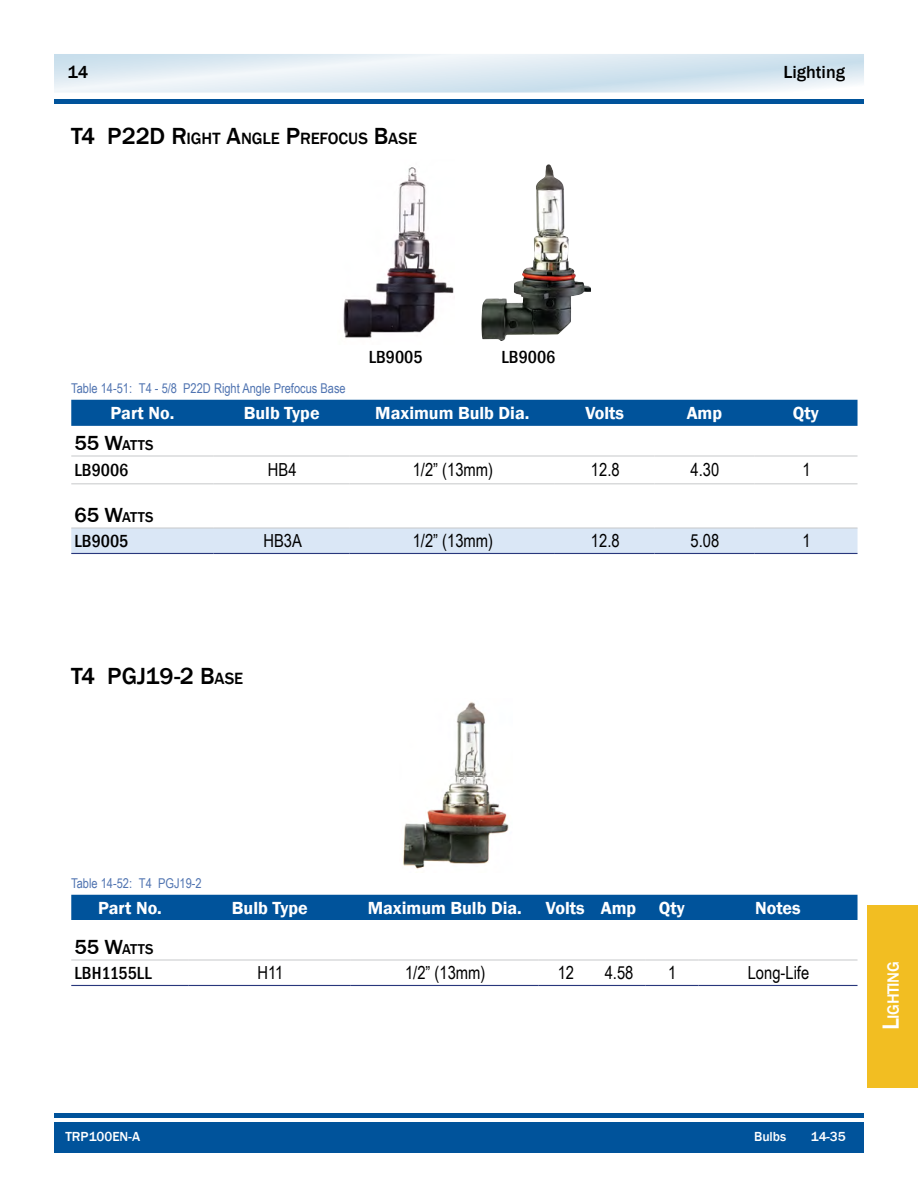
<style>
.page{position:relative;width:918px;height:1188px;background:#fff}
.page>*{position:absolute;margin:0;border:0;box-sizing:border-box;transform-origin:0 0}
.heading3{font:500 24px "Franklin Gothic";color:#000}
.tablehead1{font:600 18px "Franklin Gothic";color:#fff}
.cellcenter1{font:18px "Arial Narrow";color:#000}
._1partnumber{font:500 condensed 18px "Franklin Gothic";color:#000}
.t1{font:500 18px "Franklin Gothic";color:#000}
.heading3-2{font:500 16.8px "Franklin Gothic";letter-spacing:-.005em;color:#000}
.t2{font:500 16.8px "Franklin Gothic";letter-spacing:-.03em;color:#fff}
.Watts_Header{font:500 14.7px "Franklin Gothic";letter-spacing:.015em;color:#000}
.t3{font:13.5px "Arial Narrow";color:#5074b1}
.t4{font:500 13.5px "Franklin Gothic";color:#fff}
.s1{font-size:24px}
.s2{font-size:21px}
.s3{font-size:16.8px}
</style>
<div class="page">
<svg style="left:54px;top:54px;width:810px;height:39px"></svg>
<div style="left:54px;top:1122px;width:810px;height:30px;background:#00539b"></div>
<div style="left:54px;top:99px;width:810px;height:5px;background:#00539b"></div>
<div style="left:54px;top:1113px;width:810px;height:5px;background:#00539b"></div>
<div style="left:867px;top:905px;width:51px;height:183px;background:#f2be22"></div>
<div style="left:71px;top:400px;width:787px;height:26px;background:#00539b"></div>
<svg style="left:71px;top:483px;width:787px;height:45px"></svg>
<div style="left:71px;top:529px;width:787px;height:24px;background:#dae7f6"></div>
<hr style="left:71px;top:456px;width:143px;height:1px;background:#c7c8ca">
<hr style="left:214px;top:456px;width:136px;height:1px;background:#c7c8ca">
<hr style="left:350px;top:456px;width:205px;height:1px;background:#c7c8ca">
<hr style="left:555px;top:456px;width:100px;height:1px;background:#c7c8ca">
<hr style="left:655px;top:456px;width:99px;height:1px;background:#c7c8ca">
<hr style="left:754px;top:456px;width:104px;height:1px;background:#c7c8ca">
<hr style="left:71px;top:484px;width:143px;height:1px;background:#c7c8ca">
<hr style="left:214px;top:484px;width:136px;height:1px;background:#c7c8ca">
<hr style="left:350px;top:484px;width:205px;height:1px;background:#c7c8ca">
<hr style="left:555px;top:484px;width:100px;height:1px;background:#c7c8ca">
<hr style="left:655px;top:484px;width:99px;height:1px;background:#c7c8ca">
<hr style="left:754px;top:484px;width:104px;height:1px;background:#c7c8ca">
<hr style="left:71px;top:528px;width:143px;height:1px;background:#c7c8ca">
<hr style="left:214px;top:528px;width:136px;height:1px;background:#c7c8ca">
<hr style="left:350px;top:528px;width:205px;height:1px;background:#c7c8ca">
<hr style="left:555px;top:528px;width:100px;height:1px;background:#c7c8ca">
<hr style="left:655px;top:528px;width:99px;height:1px;background:#c7c8ca">
<hr style="left:754px;top:528px;width:104px;height:1px;background:#c7c8ca">
<hr style="left:71px;top:553px;width:143px;height:1px;background:#28377c">
<hr style="left:214px;top:553px;width:136px;height:1px;background:#28377c">
<hr style="left:350px;top:553px;width:205px;height:1px;background:#28377c">
<hr style="left:555px;top:553px;width:100px;height:1px;background:#28377c">
<hr style="left:655px;top:553px;width:99px;height:1px;background:#28377c">
<hr style="left:754px;top:553px;width:104px;height:1px;background:#28377c">
<div style="left:71px;top:895px;width:787px;height:25px;background:#00539b"></div>
<svg style="left:71px;top:984px;width:786px;height:1px"></svg>
<hr style="left:71px;top:960px;width:118px;height:1px;background:#c7c8ca">
<hr style="left:189px;top:960px;width:162px;height:1px;background:#c7c8ca">
<hr style="left:351px;top:960px;width:188px;height:1px;background:#c7c8ca">
<hr style="left:539px;top:960px;width:53px;height:1px;background:#c7c8ca">
<hr style="left:592px;top:960px;width:53px;height:1px;background:#c7c8ca">
<hr style="left:645px;top:960px;width:53px;height:1px;background:#c7c8ca">
<hr style="left:698px;top:960px;width:160px;height:1px;background:#c7c8ca">
<hr style="left:71px;top:985px;width:118px;height:1px;background:#28377c">
<hr style="left:189px;top:985px;width:162px;height:1px;background:#28377c">
<hr style="left:351px;top:985px;width:188px;height:1px;background:#28377c">
<hr style="left:539px;top:985px;width:53px;height:1px;background:#28377c">
<hr style="left:592px;top:985px;width:53px;height:1px;background:#28377c">
<hr style="left:645px;top:985px;width:53px;height:1px;background:#28377c">
<hr style="left:698px;top:985px;width:160px;height:1px;background:#28377c">
<img style="left:481px;top:164px;width:110px;height:177px">
<img style="left:343px;top:167px;width:111px;height:171px">
<img style="left:403px;top:701px;width:106px;height:168px">
<p class="t1" style="left:68px;top:61px;width:23px">14</p>
<p class="t1" style="left:783px;top:61px;width:63px">Lighting</p>
<p class="heading3-2" style="left:71px;top:128px;width:347px"><span class="s1">T4 P22</span><span class="s1">D</span> <span class="s1">R</span>IGHT <span class="s1">A</span>NGLE <span class="s1">P</span>REFOCUS <span class="s1">B</span>ASE</p>
<p class="_1partnumber" style="left:369px;top:345px;width:55px">LB9005</p>
<p class="_1partnumber" style="left:502px;top:345px;width:55px">LB9006</p>
<p class="t3" style="left:71px;top:378px;width:276px">Table 14-51: T4 - 5/8 P22D Right Angle Prefocus Base</p>
<p class="tablehead1" style="left:111px;top:402px;width:65px">Part No.</p>
<p class="tablehead1" style="left:244px;top:402px;width:77px">Bulb Type</p>
<p class="tablehead1" style="left:375px;top:402px;width:156px">Maximum Bulb Dia.</p>
<p class="tablehead1" style="left:585px;top:402px;width:40px">Volts</p>
<p class="tablehead1" style="left:687px;top:402px;width:37px">Amp</p>
<p class="tablehead1" style="left:793px;top:402px;width:27px">Qty</p>
<p class="Watts_Header" style="left:75px;top:436px;width:81px"><span class="s2">55 W</span>ATTS</p>
<p class="_1partnumber" style="left:75px;top:458px;width:55px">LB9006</p>
<p class="cellcenter1" style="left:268px;top:457px;width:30px">HB4</p>
<p class="cellcenter1" style="left:413px;top:457px;width:82px">1/2” (13mm)</p>
<p class="cellcenter1" style="left:591px;top:457px;width:30px">12.8</p>
<p class="cellcenter1" style="left:691px;top:457px;width:30px">4.30</p>
<p class="cellcenter1" style="left:802px;top:457px;width:10px">1</p>
<p class="Watts_Header" style="left:75px;top:508px;width:80px"><span class="s2">65 W</span>ATTS</p>
<p class="_1partnumber" style="left:75px;top:529px;width:55px">LB9005</p>
<p class="cellcenter1" style="left:263px;top:528px;width:40px">HB3A</p>
<p class="cellcenter1" style="left:413px;top:528px;width:82px">1/2” (13mm)</p>
<p class="cellcenter1" style="left:591px;top:528px;width:30px">12.8</p>
<p class="cellcenter1" style="left:691px;top:528px;width:30px">5.08</p>
<p class="cellcenter1" style="left:802px;top:528px;width:10px">1</p>
<p class="heading3" style="left:71px;top:661px;width:173px">T4 PGJ19-2 B<span class="s3">ASE</span></p>
<p class="t3" style="left:71px;top:873px;width:132px">Table 14-52: T4 PGJ19-2</p>
<p class="tablehead1" style="left:98px;top:897px;width:65px">Part No.</p>
<p class="tablehead1" style="left:232px;top:897px;width:77px">Bulb Type</p>
<p class="tablehead1" style="left:368px;top:897px;width:156px">Maximum Bulb Dia.</p>
<p class="tablehead1" style="left:546px;top:897px;width:40px">Volts</p>
<p class="tablehead1" style="left:601px;top:897px;width:37px">Amp</p>
<p class="tablehead1" style="left:659px;top:897px;width:27px">Qty</p>
<p class="tablehead1" style="left:755px;top:897px;width:47px">Notes</p>
<p class="Watts_Header" style="left:75px;top:940px;width:81px"><span class="s2">55 W</span>ATTS</p>
<p class="_1partnumber" style="left:75px;top:961px;width:79px">LBH1155LL</p>
<p class="cellcenter1" style="left:257px;top:960px;width:27px">H11</p>
<p class="cellcenter1" style="left:405px;top:960px;width:82px">1/2” (13mm)</p>
<p class="cellcenter1" style="left:558px;top:960px;width:18px">12</p>
<p class="cellcenter1" style="left:605px;top:960px;width:30px">4.58</p>
<p class="cellcenter1" style="left:668px;top:960px;width:10px">1</p>
<p class="cellcenter1" style="left:748px;top:960px;width:63px">Long-Life</p>
<p class="t2" style="left:883px;top:1030px;width:70px;rotate:-90deg"><span class="s1">L</span>IGHTING</p>
<p class="t4" style="left:65px;top:1129px;width:76px">TRP100EN-A</p>
<p class="t4" style="left:754px;top:1129px;width:34px">Bulbs</p>
<p class="t4" style="left:811px;top:1129px;width:36px">14-35</p>
</div>
